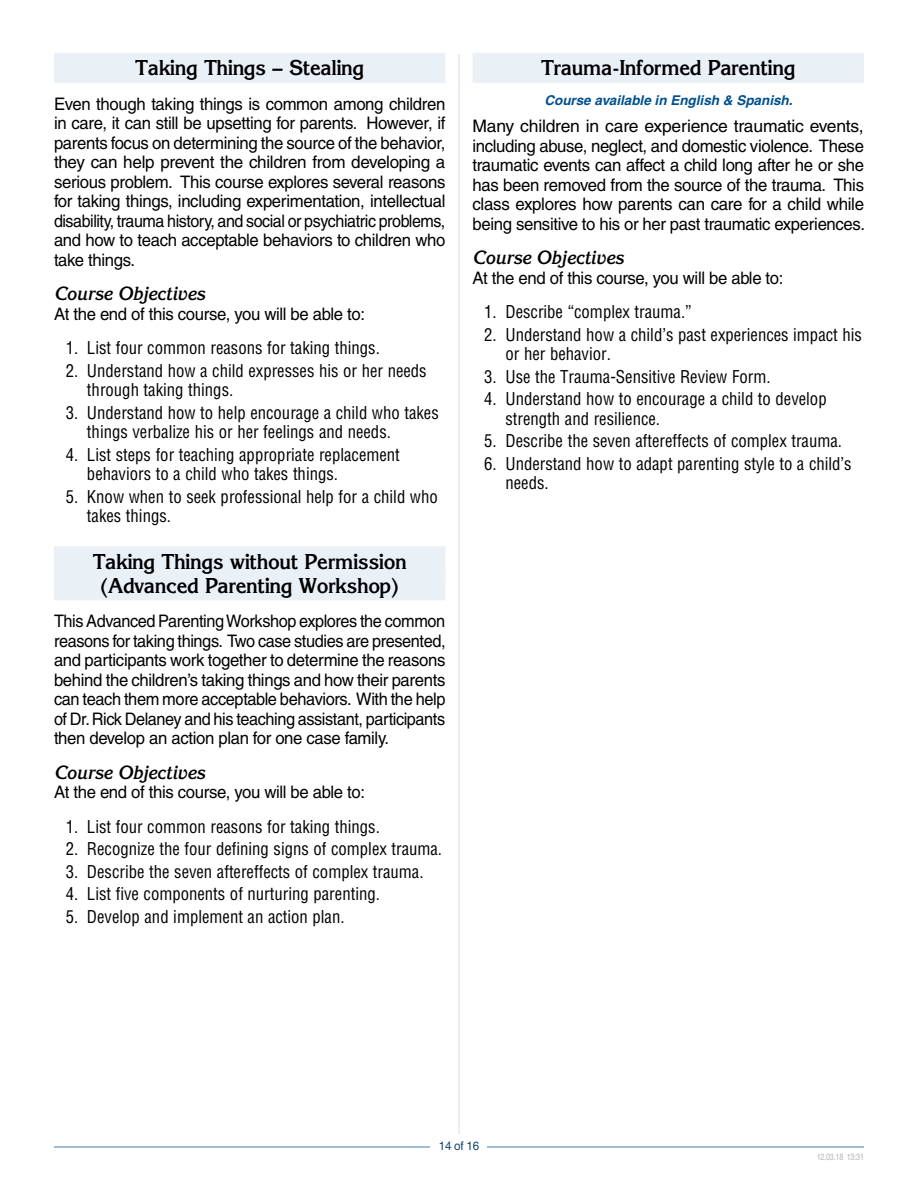
<style>
.page{position:relative;width:918px;height:1188px;background:#fff}
.page>*{position:absolute;margin:0;border:0;box-sizing:border-box;transform-origin:0 0}
.t1{font:700 21px/24px "Korinna";letter-spacing:-.025em;color:#000;text-align:center}
.t2{font:italic 700 18.75px "Korinna";letter-spacing:-.01em;color:#000;scale:.94 1}
.t3{font:condensed 17.25px/19.5px "Helvetica";color:#000}
.t4{font:17.25px/19.5px "Helvetica";letter-spacing:-.02em;color:#000;text-align:justify}
.t5{font:17.25px/19.5px "Helvetica";letter-spacing:-.02em;color:#000;text-align:justify;scale:.94 1}
.t6{font:italic 700 13.5px "Helvetica";color:#00518e}
.t7{font:12px "Helvetica";color:#174571}
.t8{font:condensed 9px "Helvetica";letter-spacing:-.02em;color:#b1b4b6}
</style>
<div class="page">
<hr style="left:458px;top:54px;width:2px;height:1080px;background:#e6e7e8">
<hr style="left:54px;top:1146px;width:810px;height:2px;background:#80a8c7">
<div style="left:431px;top:1141px;width:56px;height:17px;background:#fff"></div>
<div style="left:54px;top:53px;width:392px;height:30px;background:#e9f0f6"></div>
<div style="left:54px;top:546px;width:392px;height:30px;background:#e9f0f6"></div>
<div style="left:54px;top:570px;width:392px;height:30px;background:#e9f0f6"></div>
<div style="left:472px;top:53px;width:392px;height:30px;background:#e9f0f6"></div>
<p class="t1" style="left:135px;top:56px;width:230px">Taking Things – Stealing</p>
<p class="t4" style="left:54px;top:94px;width:393px">Even though taking things is common among children in care, it can still be upsetting for parents. However, if parents focus on determining the source of the behavior, they can help prevent the children from developing a serious problem. This course explores several reasons for taking things, including experimentation, intellectual disability, trauma history, and social or psychiatric problems, and how to teach acceptable behaviors to children who take things.</p>
<p class="t2" style="left:54px;top:283px;width:162px">Course Objectives</p>
<p class="t4" style="left:54px;top:304px;width:313px">At the end of this course, you will be able to:</p>
<p class="t3" style="left:66px;top:338px;width:316px">1. List four common reasons for taking things.</p>
<p class="t3" style="left:87px;top:361px;width:341px;text-indent:-21px">2. Understand how a child expresses his or her needs through taking things.</p>
<p class="t3" style="left:87px;top:403px;width:353px;text-indent:-21px">3. Understand how to help encourage a child who takes things verbalize his or her feelings and needs.</p>
<p class="t3" style="left:87px;top:445px;width:314px;text-indent:-21px">4. List steps for teaching appropriate replacement behaviors to a child who takes things.</p>
<p class="t3" style="left:87px;top:487px;width:352px;text-indent:-21px">5. Know when to seek professional help for a child who takes things.</p>
<p class="t1" style="left:93px;top:549px;width:316px">Taking Things without Permission (Advanced Parenting Workshop)</p>
<p class="t5" style="left:54px;top:612px;width:418px">This Advanced Parenting Workshop explores the common reasons for taking things. Two case studies are presented, and participants work together to determine the reasons behind the children’s taking things and how their parents can teach them more acceptable behaviors. With the help of Dr. Rick Delaney and his teaching assistant, participants then develop an action plan for one case family.</p>
<p class="t2" style="left:54px;top:761px;width:162px">Course Objectives</p>
<p class="t4" style="left:54px;top:783px;width:313px">At the end of this course, you will be able to:</p>
<p class="t3" style="left:66px;top:817px;width:316px">1. List four common reasons for taking things.</p>
<p class="t3" style="left:66px;top:839px;width:378px">2. Recognize the four defining signs of complex trauma.</p>
<p class="t3" style="left:66px;top:862px;width:359px">3. Describe the seven aftereffects of complex trauma.</p>
<p class="t3" style="left:66px;top:884px;width:316px">4. List five components of nurturing parenting.</p>
<p class="t3" style="left:66px;top:907px;width:280px">5. Develop and implement an action plan.</p>
<p class="t1" style="left:541px;top:56px;width:256px">Trauma-Informed Parenting</p>
<p class="t6" style="left:544px;top:92px;width:250px">Course available in English &amp; Spanish.</p>
<p class="t4" style="left:472px;top:117px;width:394px">Many children in care experience traumatic events, including abuse, neglect, and domestic violence. These traumatic events can affect a child long after he or she has been removed from the source of the trauma. This class explores how parents can care for a child while being sensitive to his or her past traumatic experiences.</p>
<p class="t2" style="left:472px;top:247px;width:162px">Course Objectives</p>
<p class="t4" style="left:472px;top:268px;width:313px">At the end of this course, you will be able to:</p>
<p class="t3" style="left:484px;top:302px;width:209px">1. Describe “complex trauma.”</p>
<p class="t3" style="left:505px;top:325px;width:358px;text-indent:-21px">2. Understand how a child’s past experiences impact his or her behavior.</p>
<p class="t3" style="left:484px;top:367px;width:288px">3. Use the Trauma-Sensitive Review Form.</p>
<p class="t3" style="left:505px;top:389px;width:323px;text-indent:-21px">4. Understand how to encourage a child to develop strength and resilience.</p>
<p class="t3" style="left:484px;top:431px;width:359px">5. Describe the seven aftereffects of complex trauma.</p>
<p class="t3" style="left:505px;top:454px;width:348px;text-indent:-21px">6. Understand how to adapt parenting style to a child’s needs.</p>
<p class="t7" style="left:439px;top:1139px;width:42px">14 of 16</p>
<p class="t8" style="left:817px;top:1151px;width:49px">12.03.18 13:31</p>
</div>
